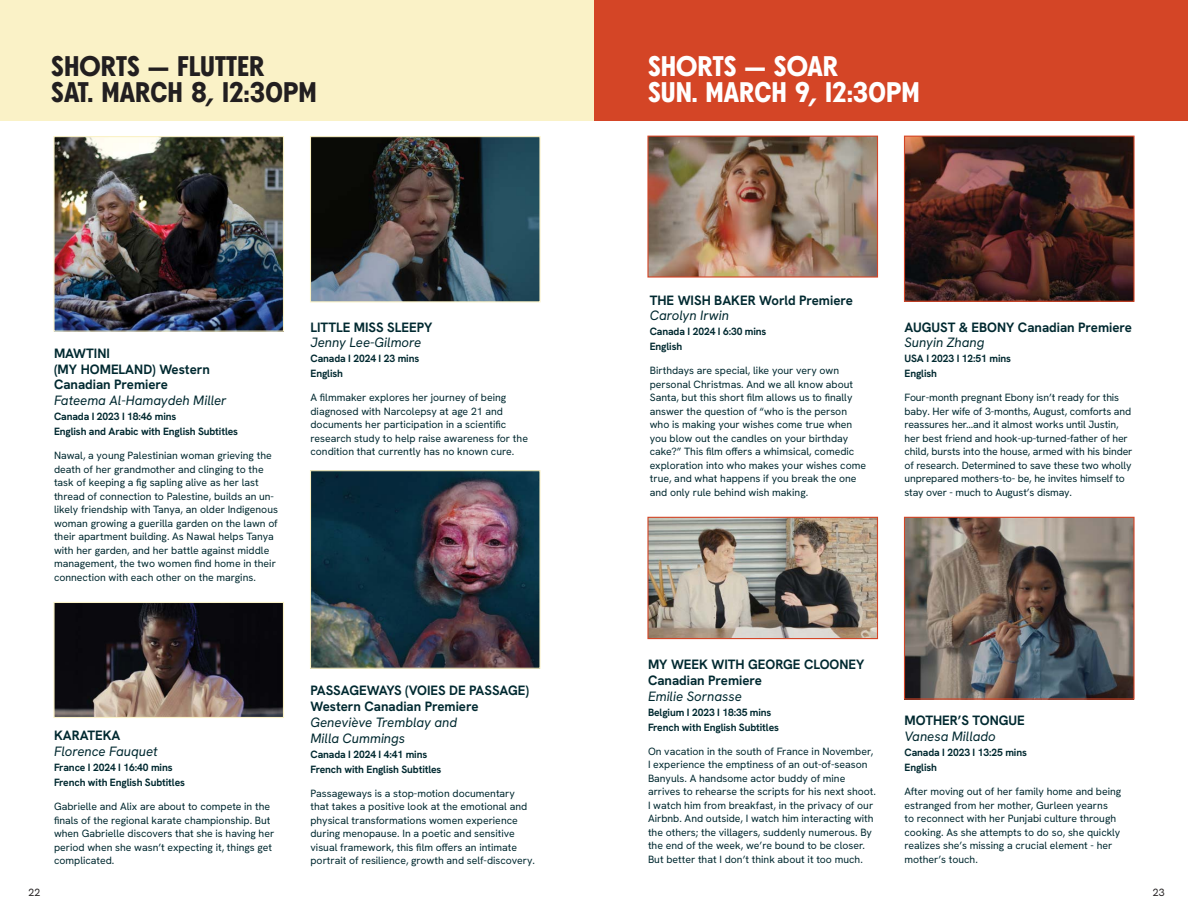
<style>
.page{position:relative;width:1188px;height:918px;background:#fff}
.page>*{position:absolute;margin:0;border:0;box-sizing:border-box;transform-origin:0 0}
.t1{font:700 28.5px/25.5px "BN Axel Grotesk";color:#221f20}
.t2{font:700 28.5px/25.5px "BN Axel Grotesk";color:#fff}
.t3{font:700 13.5px/15.8px "Hanken Grotesk";color:#002930}
.t4{font:italic 13.5px/15.8px "Hanken Grotesk";color:#002930}
.t5{font:10.5px/13.5px "Hanken Grotesk";color:#002930}
.t6{font:700 10.5px/15px "Hanken Grotesk";letter-spacing:-.01em;color:#002930}
.t7{font:10.5px "Hanken Grotesk";color:#221f20}
</style>
<div class="page">
<img style="left:55px;top:138px;width:227px;height:192px">
<div style="left:53px;top:136px;width:231px;height:196px;border:1px solid #faf2c7"></div>
<img style="left:55px;top:604px;width:227px;height:112px">
<div style="left:53px;top:602px;width:231px;height:116px;border:1px solid #faf2c7"></div>
<img style="left:312px;top:138px;width:227px;height:162px">
<div style="left:310px;top:136px;width:231px;height:166px;border:1px solid #faf2c7"></div>
<img style="left:312px;top:472px;width:227px;height:195px">
<div style="left:310px;top:470px;width:231px;height:199px;border:1px solid #faf2c7"></div>
<img style="left:906px;top:519px;width:227px;height:179px">
<div style="left:904px;top:517px;width:231px;height:183px;border:1px solid #d44526"></div>
<img style="left:649px;top:138px;width:227px;height:138px">
<div style="left:647px;top:136px;width:231px;height:142px;border:1px solid #d44526"></div>
<img style="left:649px;top:519px;width:227px;height:118px">
<div style="left:647px;top:517px;width:231px;height:122px;border:1px solid #d44526"></div>
<img style="left:906px;top:138px;width:227px;height:162px">
<div style="left:904px;top:136px;width:231px;height:166px;border:1px solid #d44526"></div>
<div style="left:0;top:0;width:594px;height:120px;background:#faf2c7"></div>
<div style="left:594px;top:0;width:594px;height:120px;background:#d44526"></div>
<h1 class="t1" style="left:51px;top:54px;width:267px">SHORTS — FLUTTER<br>SAT. MARCH 8, 12:30PM</h1>
<p class="t3" style="left:54px;top:345px;width:157px">MAWTINI<br>(MY HOMELAND) Western<br>Canadian Premiere</p>
<p class="t4" style="left:54px;top:392px;width:174px">Fateema Al-Hamaydeh Miller</p>
<p class="t6" style="left:54px;top:409px;width:186px">Canada I 2023 I 18:46 mins<br>English and Arabic with English Subtitles</p>
<p class="t5" style="left:54px;top:448px;width:226px">Nawal, a young Palestinian woman grieving the death of her grandmother and clinging to the task of keeping a fig sapling alive as her last thread of connection to Palestine, builds an un&shy;likely friendship with Tanya, an older Indigenous woman growing a guerilla garden on the lawn of their apartment building. As Nawal helps Tanya with her garden, and her battle against middle management, the two women find home in their connection with each other on the margins.</p>
<p class="t3" style="left:310px;top:319px;width:123px">LITTLE MISS SLEEPY</p>
<p class="t4" style="left:310px;top:334px;width:112px">Jenny Lee-Gilmore</p>
<p class="t6" style="left:310px;top:351px;width:110px">Canada I 2024 I 23 mins<br>English</p>
<p class="t5" style="left:310px;top:391px;width:219px">A filmmaker explores her journey of being diagnosed with Narcolepsy at age 21 and documents her participation in a scientific research study to help raise awareness for the condition that currently has no known cure.</p>
<p class="t3" style="left:54px;top:727px;width:68px">KARATEKA</p>
<p class="t4" style="left:54px;top:743px;width:105px">Florence Fauquet</p>
<p class="t6" style="left:54px;top:760px;width:132px">France I 2024 I 16:40 mins<br>French with English Subtitles</p>
<p class="t5" style="left:54px;top:799px;width:222px">Gabrielle and Alix are about to compete in the finals of the regional karate championship. But when Gabrielle discovers that she is having her period when she wasn’t expecting it, things get complicated.</p>
<p class="t3" style="left:310px;top:682px;width:220px">PASSAGEWAYS (VOIES DE PASSAGE)<br>Western Canadian Premiere</p>
<p class="t4" style="left:310px;top:714px;width:148px">Geneviève Tremblay and<br>Milla Cummings</p>
<p class="t6" style="left:310px;top:746px;width:132px">Canada I 2024 I 4:41 mins<br>French with English Subtitles</p>
<p class="t5" style="left:310px;top:786px;width:226px">Passageways is a stop-motion documentary that takes a positive look at the emotional and physical transformations women experience during menopause. In a poetic and sensitive visual framework, this film offers an intimate portrait of resilience, growth and self-discovery.</p>
<h1 class="t2" style="left:648px;top:54px;width:273px">SHORTS — SOAR<br>SUN. MARCH 9, 12:30PM</h1>
<p class="t3" style="left:650px;top:292px;width:205px">THE WISH BAKER World Premiere</p>
<p class="t4" style="left:650px;top:307px;width:81px">Carolyn Irwin</p>
<p class="t6" style="left:650px;top:324px;width:118px">Canada I 2024 I 6:30 mins<br>English</p>
<p class="t5" style="left:650px;top:364px;width:218px">Birthdays are special, like your very own personal Christmas. And we all know about Santa, but this short film allows us to finally answer the question of “who is the person who is making your wishes come true when you blow out the candles on your birthday cake?” This film offers a whimsical, comedic exploration into who makes your wishes come true, and what happens if you break the one and only rule behind wish making.</p>
<p class="t3" style="left:904px;top:319px;width:229px">AUGUST &amp; EBONY Canadian Premiere</p>
<p class="t4" style="left:904px;top:334px;width:81px">Sunyin Zhang</p>
<p class="t6" style="left:904px;top:351px;width:108px">USA I 2023 I 12:51 mins<br>English</p>
<p class="t5" style="left:904px;top:391px;width:230px">Four-month pregnant Ebony isn’t ready for this baby. Her wife of 3-months, August, comforts and reassures her...and it almost works until Justin, her best friend and hook-up-turned-father of her child, bursts into the house, armed with his binder of research. Determined to save these two wholly unprepared mothers-to- be, he invites himself to stay over - much to August’s dismay.</p>
<p class="t3" style="left:648px;top:656px;width:218px">MY WEEK WITH GEORGE CLOONEY<br>Canadian Premiere</p>
<p class="t4" style="left:648px;top:688px;width:95px">Emilie Sornasse</p>
<p class="t6" style="left:648px;top:704px;width:132px">Belgium I 2023 I 18:35 mins<br>French with English Subtitles</p>
<p class="t5" style="left:648px;top:744px;width:230px">On vacation in the south of France in November, I experience the emptiness of an out-of-season Banyuls. A handsome actor buddy of mine arrives to rehearse the scripts for his next shoot.<br>I watch him from breakfast, in the privacy of our Airbnb. And outside, I watch him interacting with the others; the villagers, suddenly numerous. By the end of the week, we’re bound to be closer.<br>But better that I don’t think about it too much.</p>
<p class="t3" style="left:904px;top:712px;width:122px">MOTHER’S TONGUE</p>
<p class="t4" style="left:904px;top:728px;width:93px">Vanesa Millado</p>
<p class="t6" style="left:904px;top:745px;width:124px">Canada I 2023 I 13:25 mins<br>English</p>
<p class="t5" style="left:904px;top:784px;width:218px">After moving out of her family home and being estranged from her mother, Gurleen yearns<br>to reconnect with her Punjabi culture through cooking. As she attempts to do so, she quickly realizes she’s missing a crucial element - her mother’s touch.</p>
<p class="t7" style="left:29px;top:885px;width:13px">22</p>
<p class="t7" style="left:1153px;top:885px;width:13px">23</p>
</div>
